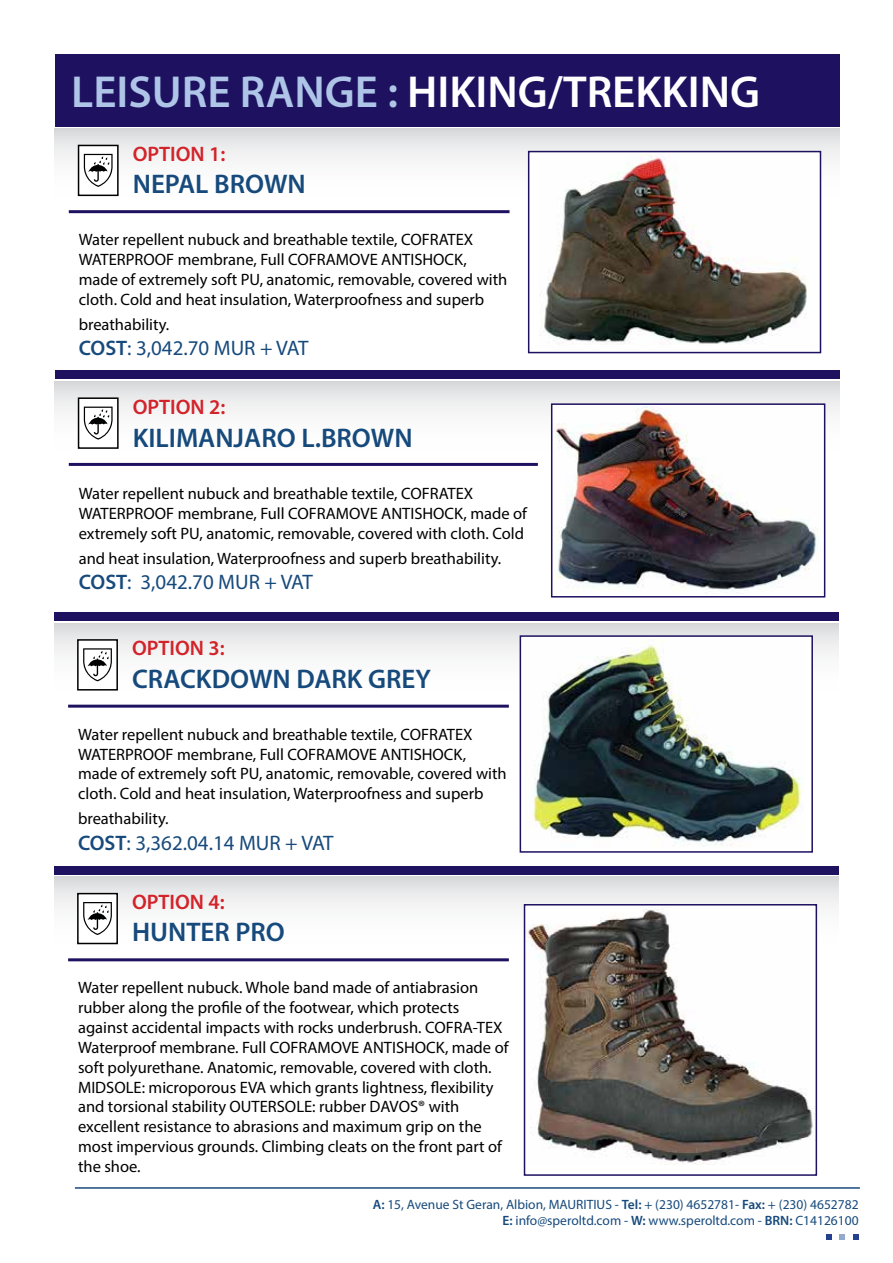
<style>
.page{position:relative;width:893px;height:1263px;background:#fff}
.page>*{position:absolute;margin:0;border:0;box-sizing:border-box;transform-origin:0 0}
.t1{font:600 45px "Myriad Pro";color:#fff}
.t2{font:600 27px "Myriad Pro";color:#174a7c}
.t3{font:21px "Myriad Pro";color:#174a7c}
.t4{font:600 21px "Myriad Pro";color:#d2232a}
.t5{font:16.5px/19.8px "Myriad Pro";color:#000}
.t6{font:13.5px/16.2px "Myriad Pro";color:#174a7c;text-align:right}
.s1{color:#aec5e7}
.s2{font-weight:600}
</style>
<div class="page">
<svg style="left:55px;top:381px;width:785px;height:106px"></svg>
<div style="left:55px;top:370px;width:785px;height:9px;background:#1d1160"></div>
<div style="left:79px;top:398px;width:39px;height:50px;background:#fff"></div>
<div style="left:78px;top:397px;width:41px;height:52px;border:2px solid #000"></div>
<hr style="left:69px;top:463px;width:469px;height:3px;background:#1d1160">
<svg style="left:84px;top:407px;width:29px;height:33px"></svg>
<div style="left:55px;top:54px;width:785px;height:72px;background:#1d1160"></div>
<svg style="left:55px;top:129px;width:785px;height:105px"></svg>
<hr style="left:69px;top:210px;width:440px;height:3px;background:#1d1160">
<img style="left:554px;top:406px;width:267px;height:188px">
<div style="left:551px;top:403px;width:274px;height:194px;border:2px solid #1d1160"></div>
<div style="left:79px;top:145px;width:39px;height:50px;background:#fff"></div>
<div style="left:78px;top:145px;width:41px;height:51px;border:2px solid #000"></div>
<svg style="left:84px;top:154px;width:29px;height:33px"></svg>
<div style="left:529px;top:152px;width:291px;height:201px;background:#fff"></div>
<img style="left:539px;top:155px;width:268px;height:190px">
<div style="left:528px;top:151px;width:293px;height:202px;border:2px solid #1d1160"></div>
<svg style="left:54px;top:623px;width:785px;height:106px"></svg>
<hr style="left:68px;top:705px;width:441px;height:3px;background:#1d1160">
<div style="left:78px;top:640px;width:39px;height:50px;background:#fff"></div>
<div style="left:77px;top:639px;width:41px;height:51px;border:2px solid #000"></div>
<svg style="left:83px;top:648px;width:29px;height:33px"></svg>
<div style="left:520px;top:636px;width:292px;height:216px;background:#fff"></div>
<img style="left:526px;top:640px;width:277px;height:207px">
<div style="left:520px;top:635px;width:293px;height:218px;border:2px solid #1d1160"></div>
<div style="left:54px;top:612px;width:785px;height:8px;background:#1d1160"></div>
<div style="left:54px;top:866px;width:785px;height:8px;background:#1d1160"></div>
<svg style="left:54px;top:877px;width:785px;height:105px"></svg>
<hr style="left:68px;top:958px;width:441px;height:3px;background:#1d1160">
<div style="left:78px;top:893px;width:39px;height:50px;background:#fff"></div>
<div style="left:77px;top:893px;width:41px;height:51px;border:2px solid #000"></div>
<svg style="left:83px;top:902px;width:29px;height:33px"></svg>
<img style="left:527px;top:907px;width:287px;height:257px">
<div style="left:524px;top:904px;width:293px;height:272px;border:2px solid #1d1160"></div>
<svg style="left:853px;top:1234px;width:6px;height:6px"></svg>
<svg style="left:839px;top:1234px;width:6px;height:6px"></svg>
<svg style="left:826px;top:1234px;width:6px;height:6px"></svg>
<hr style="left:75px;top:1187px;width:785px;height:2px;background:#174a7c">
<h1 class="t1" style="left:71px;top:64px;width:690px"><span class="s1">LEISURE RANGE :</span> HIKING/TREKKING</h1>
<p class="t4" style="left:133px;top:140px;width:94px">OPTION 1:</p>
<h2 class="t2" style="left:133px;top:167px;width:174px">NEPAL BROWN</h2>
<p class="t5" style="left:79px;top:230px;width:430px">Water repellent nubuck and breathable textile, COFRATEX WATERPROOF membrane, Full COFRAMOVE ANTISHOCK, made of extremely soft PU, anatomic, removable, covered with cloth. Cold and heat insulation, Waterproofness and superb</p>
<p class="t5" style="left:79px;top:314px;width:92px">breathability.</p>
<p class="t3" style="left:79px;top:335px;width:231px"><span class="s2">COST</span>: 3,042.70 MUR + VAT</p>
<p class="t4" style="left:133px;top:394px;width:94px">OPTION 2:</p>
<h2 class="t2" style="left:133px;top:420px;width:281px">KILIMANJARO L.BROWN</h2>
<p class="t5" style="left:79px;top:483px;width:450px">Water repellent nubuck and breathable textile, COFRATEX<br>WATERPROOF membrane, Full COFRAMOVE ANTISHOCK, made of extremely soft PU, anatomic, removable, covered with cloth. Cold</p>
<p class="t5" style="left:79px;top:548px;width:424px">and heat insulation, Waterproofness and superb breathability.</p>
<p class="t3" style="left:79px;top:569px;width:236px"><span class="s2">COST</span>: 3,042.70 MUR + VAT</p>
<p class="t4" style="left:132px;top:635px;width:94px">OPTION 3:</p>
<h2 class="t2" style="left:132px;top:661px;width:300px">CRACKDOWN DARK GREY</h2>
<p class="t5" style="left:78px;top:724px;width:430px">Water repellent nubuck and breathable textile, COFRATEX WATERPROOF membrane, Full COFRAMOVE ANTISHOCK, made of extremely soft PU, anatomic, removable, covered with cloth. Cold and heat insulation, Waterproofness and superb</p>
<p class="t5" style="left:78px;top:809px;width:92px">breathability.</p>
<p class="t3" style="left:78px;top:830px;width:257px"><span class="s2">COST</span>: 3,362.04.14 MUR + VAT</p>
<p class="t4" style="left:132px;top:888px;width:94px">OPTION 4:</p>
<h2 class="t2" style="left:132px;top:915px;width:154px">HUNTER PRO</h2>
<p class="t5" style="left:78px;top:978px;width:432px">Water repellent nubuck. Whole band made of antiabrasion rubber along the profile of the footwear, which protects against accidental impacts with rocks underbrush. COFRA-TEX Waterproof membrane. Full COFRAMOVE ANTISHOCK, made of soft polyurethane. Anatomic, removable, covered with cloth.<br>MIDSOLE: microporous EVA which grants lightness, flexibility and torsional stability OUTERSOLE: rubber DAVOS® with excellent resistance to abrasions and maximum grip on the most impervious grounds. Climbing cleats on the front part of the shoe.</p>
<p class="t6" style="left:373px;top:1196px;width:487px"><span class="s2">A:</span> 15, Avenue St Geran, Albion, MAURITIUS - <span class="s2">Tel:</span> + (230) 4652781- <span class="s2">Fax:</span> + (230) 4652782<br><span class="s2">E:</span> info@speroltd.com - <span class="s2">W:</span> www.speroltd.com - <span class="s2">BRN:</span> C14126100</p>
</div>
